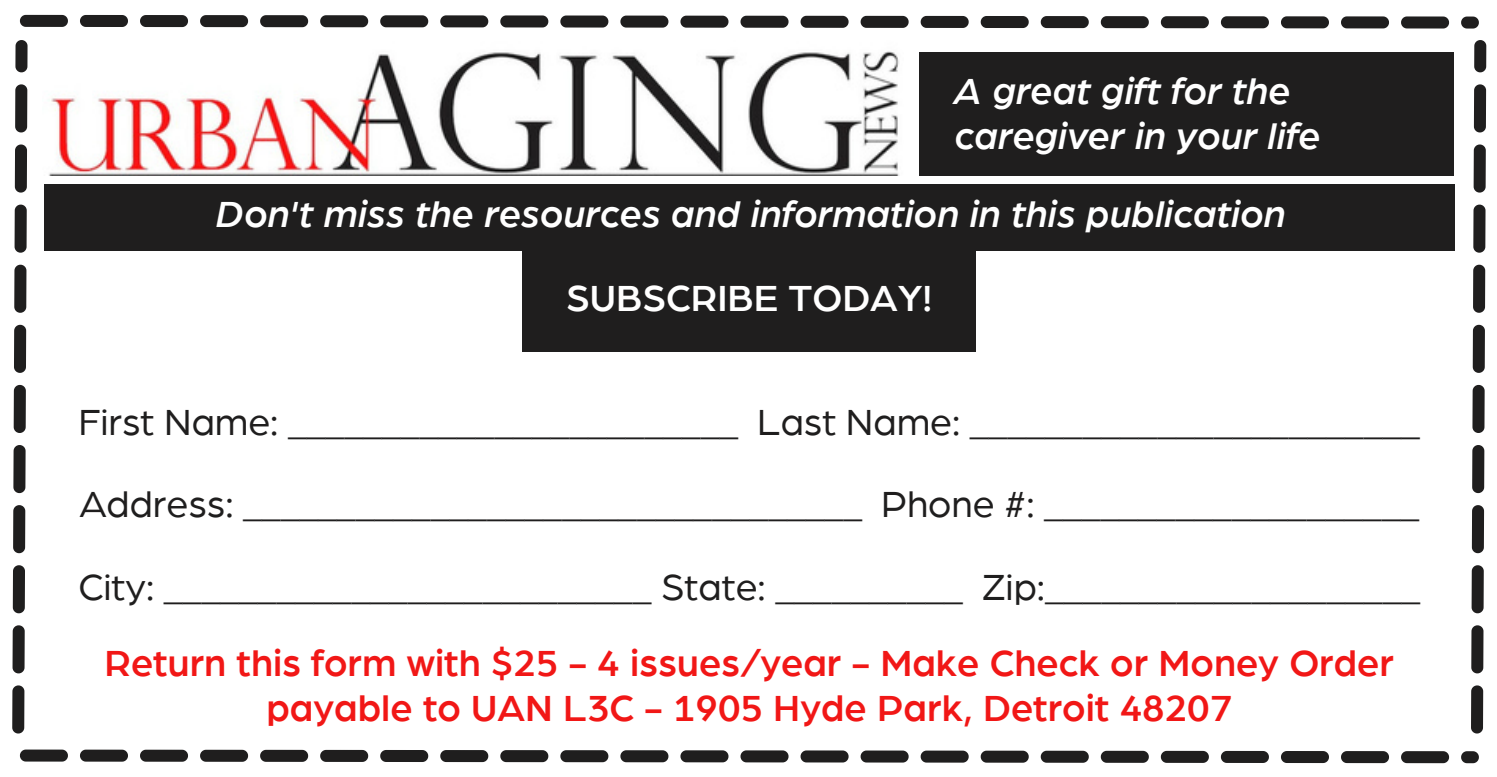
<style>
.page{position:relative;width:1497px;height:777px;background:#fff}
.page>*{position:absolute;margin:0;border:0;box-sizing:border-box;transform-origin:0 0}
.t1{font:39.2px "Arboria";color:#1f1e1e}
.t2{font:500 39.2px/45.2px "Arboria";color:#f11716;text-align:center}
.t3{font:italic 500 39.2px/45.2px "Arboria";color:#fff}
.t4{font:500 39.2px "Arboria";color:#fff}
</style>
<div class="page">
<svg style="left:20px;top:15px;width:1459px;height:14px"></svg>
<svg style="left:20px;top:750px;width:1459px;height:13px"></svg>
<svg style="left:12px;top:40px;width:16px;height:694px"></svg>
<svg style="left:1471px;top:40px;width:15px;height:694px"></svg>
<img style="left:49px;top:51px;width:851px;height:125px">
<div style="left:919px;top:52px;width:535px;height:124px;background:#1f1e1e"></div>
<div style="left:44px;top:184px;width:1410px;height:66px;background:#1f1e1e"></div>
<div style="left:522px;top:249px;width:453px;height:102px;background:#1f1e1e"></div>
<p class="t3" style="left:954px;top:69px;width:367px">A great gift for the caregiver in your life</p>
<p class="t3" style="left:216px;top:193px;width:1071px">Don't miss the resources and information in this publication</p>
<p class="t4" style="left:566px;top:280px;width:368px">SUBSCRIBE TODAY!</p>
<p class="t1" style="left:79px;top:403px;width:1343px">First Name: ________________________ Last Name: ________________________</p>
<p class="t1" style="left:79px;top:486px;width:1341px">Address: _________________________________ Phone #: ____________________</p>
<p class="t1" style="left:78px;top:568px;width:1343px">City: __________________________ State: __________ Zip:____________________</p>
<p class="t2" style="left:105px;top:642px;width:1291px">Return this form with $25 - 4 issues/year - Make Check or Money Order payable to UAN L3C - 1905 Hyde Park, Detroit 48207</p>
</div>
